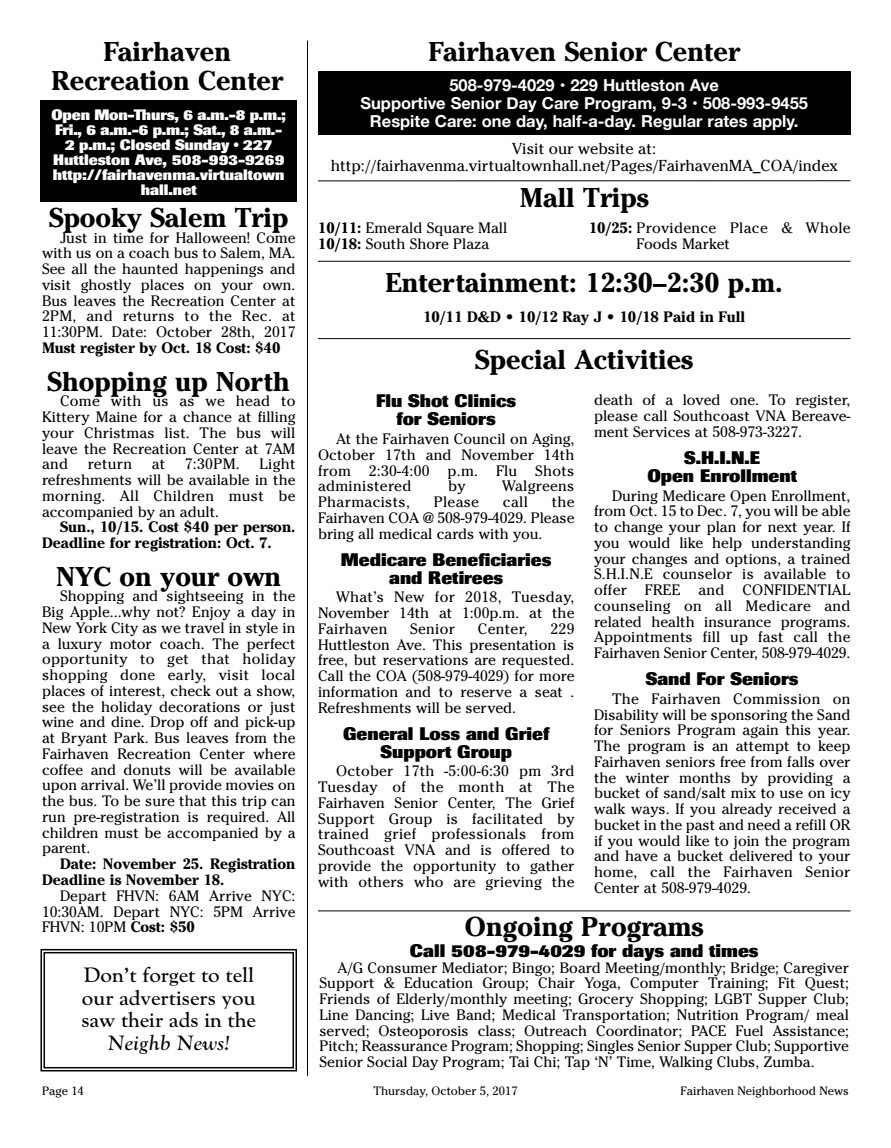
<style>
.page{position:relative;width:891px;height:1148px;background:#fff}
.page>*{position:absolute;margin:0;border:0;box-sizing:border-box;transform-origin:0 0}
.t1{font:700 27px/28.5px "Cheltenham";color:#000;text-align:center}
.t2{font:21px/22.5px "Goudy Catalogue";color:#000;text-align:justify}
.t3{font:italic 21px "Goudy Catalogue";color:#000}
.t4{font:800 18px/18px "Imago";color:#000;text-align:center}
.t5{font:700 16.5px/18px "Helvetica Neue";color:#fff;text-align:center}
.t6{font:15.75px/16.5px "Cheltenham";color:#000;text-align:center}
.t7{font:15px/15.8px "Cheltenham";color:#000;text-align:justify}
.t8{font:700 15px/15.8px "Cheltenham";color:#000}
.t9{font:800 15px/15px "Imago";color:#fff;text-align:center}
.t10{font:15px/15.8px "Cheltenham";letter-spacing:.02em;color:#000}
.t11{font:12px "Cheltenham";color:#000}
.s1{font-weight:700}
</style>
<div class="page">
<div style="left:40px;top:100px;width:257px;height:102px;background:#000"></div>
<div style="left:318px;top:71px;width:532px;height:64px;background:#000"></div>
<hr style="left:307px;top:40px;width:1px;height:1036px;background:#000">
<hr style="left:318px;top:180px;width:533px;height:1px;background:#000">
<hr style="left:318px;top:910px;width:532px;height:1px;background:#000">
<hr style="left:318px;top:338px;width:532px;height:1px;background:#000">
<hr style="left:318px;top:261px;width:532px;height:1px;background:#000">
<svg style="left:40px;top:948px;width:257px;height:124px"></svg>
<h1 class="t1" style="left:52px;top:41px;width:233px">Fairhaven<br>Recreation Center</h1>
<p class="t9" style="left:52px;top:109px;width:236px">Open Mon-Thurs, 6 a.m.-8 p.m.;<br>Fri., 6 a.m.-6 p.m.; Sat., 8 a.m.-<br>2 p.m.; Closed Sunday • 227<br>Huttleston Ave, 508-993-9269 http://fairhavenma.virtualtown hall.net</p>
<h1 class="t1" style="left:49px;top:206px;width:241px">Spooky Salem Trip</h1>
<p class="t7" style="left:42px;top:231px;width:255px;text-indent:18px">Just in time for Halloween! Come with us on a coach bus to Salem, MA.<br>See all the haunted happenings and visit ghostly places on your own.<br>Bus leaves the Recreation Center at 2PM, and returns to the Rec. at 11:30PM. Date: October 28th, 2017</p>
<p class="t8" style="left:42px;top:341px;width:240px">Must register by Oct. 18 Cost: $40</p>
<h1 class="t1" style="left:48px;top:370px;width:244px">Shopping up North</h1>
<p class="t7" style="left:42px;top:395px;width:255px;text-indent:18px">Come with us as we head to Kittery Maine for a chance at filling your Christmas list. The bus will leave the Recreation Center at 7AM and</p>
<p class="t7" style="left:88px;top:458px;width:46px">return</p>
<p class="t7" style="left:152px;top:458px;width:15px">at</p>
<p class="t7" style="left:185px;top:458px;width:56px">7:30PM.</p>
<p class="t7" style="left:42px;top:458px;width:255px;text-indent:217px">Light refreshments will be available in the morning. All Children must be accompanied by an adult.</p>
<p class="t8" style="left:42px;top:521px;width:255px;text-indent:18px">Sun., 10/15. Cost $40 per person.<br>Deadline for registration: Oct. 7.</p>
<h1 class="t1" style="left:56px;top:565px;width:227px">NYC on your own</h1>
<p class="t7" style="left:42px;top:590px;width:255px;text-indent:18px">Shopping and sightseeing in the Big Apple...why not? Enjoy a day in New York City as we travel in style in a luxury motor coach. The perfect opportunity to get that holiday shopping done early, visit local places of interest, check out a show, see the holiday decorations or just wine and dine. Drop off and pick-up at Bryant Park. Bus leaves from the Fairhaven Recreation Center where coffee and donuts will be available upon arrival. We’ll provide movies on the bus. To be sure that this trip can run pre-registration is required. All children must be accompanied by a parent.</p>
<p class="t8" style="left:42px;top:857px;width:255px;text-indent:18px">Date: November 25. Registration<br>Deadline is November 18.</p>
<p class="t7" style="left:42px;top:889px;width:255px;text-indent:18px">Depart FHVN: 6AM Arrive NYC:<br>10:30AM. Depart NYC: 5PM Arrive FHVN: 10PM <span class="s1">Cost: $50</span></p>
<h2 class="t2" style="left:82px;top:964px;width:176px">Don’t forget to tell our advertisers you saw their ads in the</h2>
<h2 class="t3" style="left:107px;top:1034px;width:124px">Neighb News!</h2>
<h1 class="t1" style="left:429px;top:41px;width:313px">Fairhaven Senior Center</h1>
<p class="t5" style="left:360px;top:76px;width:449px">508-979-4029 • 229 Huttleston Ave<br>Supportive Senior Day Care Program, 9-3 • 508-993-9455<br>Respite Care: one day, half-a-day. Regular rates apply.</p>
<p class="t6" style="left:331px;top:142px;width:509px">Visit our website at: http://fairhavenma.virtualtownhall.net/Pages/FairhavenMA_COA/index</p>
<h1 class="t1" style="left:520px;top:186px;width:130px">Mall Trips</h1>
<p class="t7" style="left:318px;top:221px;width:191px"><span class="s1">10/11:</span> Emerald Square Mall<br><span class="s1">10/18:</span> South Shore Plaza</p>
<p class="t10" style="left:636px;top:221px;width:216px;text-indent:-48px"><span class="s1">10/25:</span> Providence Place &amp; Whole<br>Foods Market</p>
<h1 class="t1" style="left:386px;top:271px;width:399px">Entertainment: 12:30–2:30 p.m.</h1>
<p class="t8" style="left:423px;top:311px;width:324px">10/11 D&amp;D • 10/12 Ray J • 10/18 Paid in Full</p>
<h1 class="t1" style="left:475px;top:348px;width:219px">Special Activities</h1>
<p class="t4" style="left:376px;top:394px;width:142px">Flu Shot Clinics for Seniors</p>
<p class="t7" style="left:318px;top:432px;width:258px;text-indent:18px">At the Fairhaven Council on Aging, October 17th and November 14th from 2:30-4:00 p.m. Flu Shots administered</p>
<p class="t7" style="left:448px;top:480px;width:19px">by</p>
<p class="t10" style="left:502px;top:480px;width:74px">Walgreens</p>
<p class="t7" style="left:318px;top:495px;width:258px;text-indent:234px">the Fairhaven COA @ 508-979-4029. Please bring all medical cards with you.</p>
<p class="t4" style="left:341px;top:552px;width:212px">Medicare Beneficiaries and Retirees</p>
<p class="t7" style="left:318px;top:591px;width:258px;text-indent:18px">What’s New for 2018, Tuesday, November 14th at 1:00p.m. at the Fairhaven</p>
<p class="t10" style="left:318px;top:495px;width:93px">Pharmacists,</p>
<p class="t7" style="left:434px;top:495px;width:47px">Please</p>
<p class="t7" style="left:503px;top:495px;width:26px">call</p>
<p class="t7" style="left:410px;top:622px;width:47px">Senior</p>
<p class="t7" style="left:478px;top:622px;width:51px">Center,</p>
<p class="t7" style="left:318px;top:622px;width:258px;text-indent:232px">229<br>Huttleston Ave. This presentation is free, but reservations are requested.<br>Call the COA (508-979-4029) for more information and to reserve a seat .<br>Refreshments will be served.</p>
<p class="t4" style="left:343px;top:726px;width:208px">General Loss and Grief<br>Support Group</p>
<p class="t7" style="left:318px;top:765px;width:258px;text-indent:18px">October 17th -5:00-6:30 pm 3rd Tuesday of the month at The Fairhaven Senior Center, The Grief Support Group is facilitated by trained grief professionals from Southcoast VNA and is offered to provide the opportunity to gather with others who are grieving the</p>
<p class="t7" style="left:594px;top:393px;width:258px">death of a loved one. To register, please call Southcoast VNA Bereave - ment Services at 508-973-3227.</p>
<p class="t4" style="left:647px;top:450px;width:151px">S.H.I.N.E<br>Open Enrollment</p>
<p class="t7" style="left:594px;top:489px;width:258px;text-indent:18px">During Medicare Open Enrollment, from Oct. 15 to Dec. 7, you will be able to change your plan for next year. If you would like help understanding your changes and options, a trained S.H.I.N.E counselor is available to offer FREE and CONFIDENTIAL counseling on all Medicare and related health insurance programs.<br>Appointments fill up fast call the Fairhaven Senior Center, 508-979-4029.</p>
<p class="t4" style="left:646px;top:671px;width:154px">Sand For Seniors</p>
<p class="t7" style="left:594px;top:692px;width:258px;text-indent:18px">The Fairhaven Commission on Disability will be sponsoring the Sand for Seniors Program again this year.<br>The program is an attempt to keep Fairhaven seniors free from falls over the winter months by providing a bucket of sand/salt mix to use on icy walk ways. If you already received a bucket in the past and need a refill OR if you would like to join the program and have a bucket delivered to your home, call the Fairhaven Senior Center at 508-979-4029.</p>
<h1 class="t1" style="left:465px;top:915px;width:240px">Ongoing Programs</h1>
<p class="t4" style="left:410px;top:943px;width:350px">Call 508-979-4029 for days and times</p>
<p class="t7" style="left:320px;top:961px;width:531px;text-indent:18px">A/G Consumer Mediator; Bingo; Board Meeting/monthly; Bridge; Caregiver Support &amp; Edu ca tion Group; Chair Yoga, Computer Training; Fit Quest; Friends of Elderly/monthly meet ing; Grocery Shop ping; LGBT Supper Club; Line Dancing; Live Band; Medical Transpor tation; Nutrition Program/ meal served; Osteo porosis class; Outreach Coor dinator; PACE Fuel Assistance; Pitch; Reassurance Program; Shop ping; Singles Senior Supper Club; Supportive Senior Social Day Program; Tai Chi; Tap ‘N’ Time, Walking Clubs, Zumba.</p>
<p class="t11" style="left:42px;top:1086px;width:43px">Page 14</p>
<p class="t11" style="left:373px;top:1086px;width:146px">Thursday, October 5, 2017</p>
<p class="t11" style="left:681px;top:1086px;width:170px">Fairhaven Neighborhood News</p>
</div>
